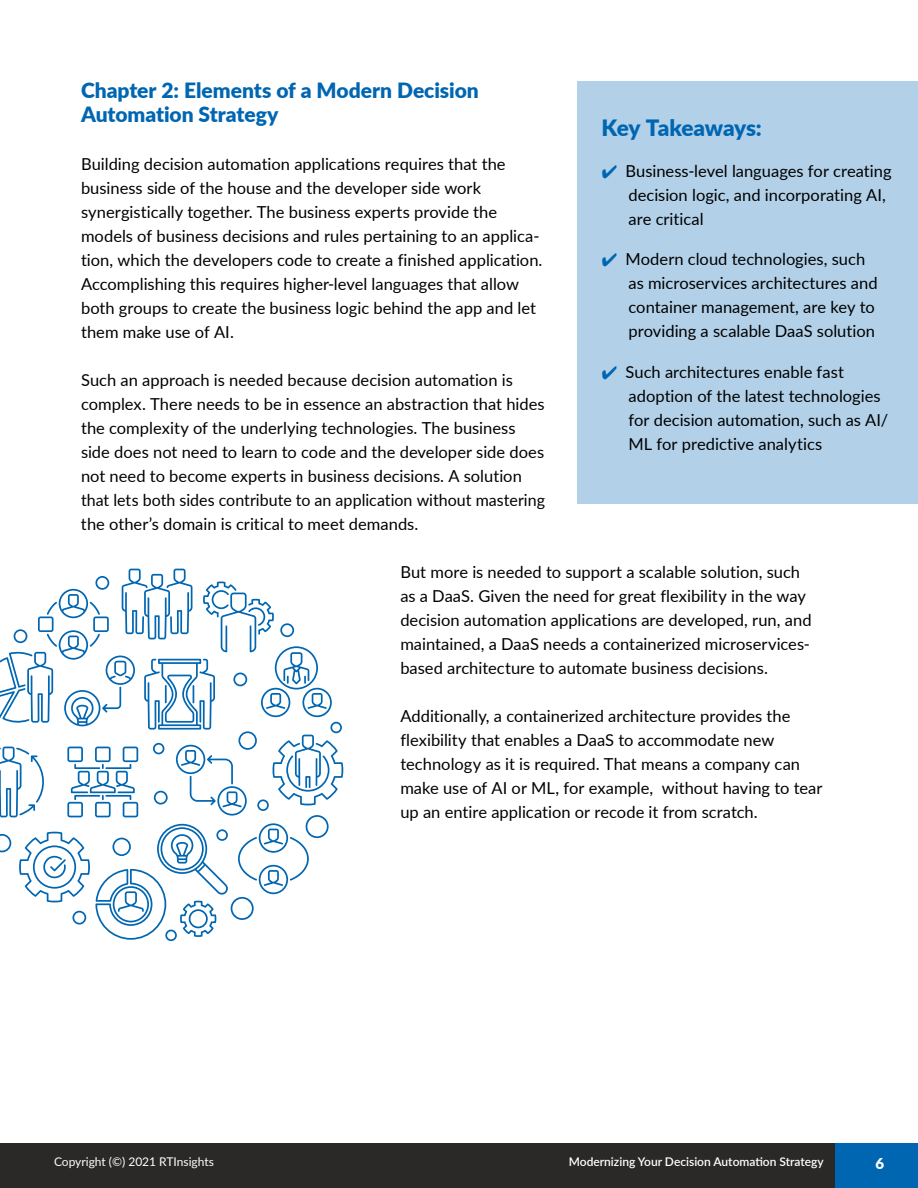
<style>
.page{position:relative;width:918px;height:1188px;background:#fff}
.page>*{position:absolute;margin:0;border:0;box-sizing:border-box;transform-origin:0 0}
.t1{font:900 22.5px "Lato";letter-spacing:-.015em;color:#0066b2}
.t2{font:900 21px/24px "Lato";color:#0066b2}
.t3{font:16.5px/24px "Lato";color:#000}
.t4{font:900 15px "Lato";color:#fff}
.t5{font:600 12px "Lato";color:#fff}
.t6{font:12px "Lato";color:#fff}
.s1{color:#0066b2}
</style>
<div class="page">
<div style="left:0;top:1144px;width:918px;height:44px;background:#2b2828"></div>
<div style="left:835px;top:1144px;width:83px;height:44px;background:#0066b2"></div>
<svg style="left:0;top:569px;width:344px;height:372px"></svg>
<div style="left:578px;top:81px;width:340px;height:422px;background:#b2d1e8"></div>
<p class="t2" style="left:81px;top:80px;width:399px">Chapter 2: Elements of a Modern Decision<br>Automation Strategy</p>
<p class="t3" style="left:81px;top:153px;width:463px">Building decision automation applications requires that the business side of the house and the developer side work synergistically together. The business experts provide the models of business decisions and rules pertaining to an applica&shy;tion, which the developers code to create a finished application.<br>Accomplishing this requires higher-level languages that allow both groups to create the business logic behind the app and let them make use of AI.</p>
<p class="t3" style="left:81px;top:369px;width:465px">Such an approach is needed because decision automation is complex. There needs to be in essence an abstraction that hides the complexity of the underlying technologies. The business side does not need to learn to code and the developer side does not need to become experts in business decisions. A solution that lets both sides contribute to an application without mastering the other’s domain is critical to meet demands.</p>
<p class="t3" style="left:400px;top:561px;width:413px">But more is needed to support a scalable solution, such as a DaaS. Given the need for great flexibility in the way decision automation applications are developed, run, and maintained, a DaaS needs a containerized microservices&shy;based architecture to automate business decisions.</p>
<p class="t3" style="left:400px;top:705px;width:424px">Additionally, a containerized architecture provides the flexibility that enables a DaaS to accommodate new technology as it is required. That means a company can make use of AI or ML, for example, without having to tear up an entire application or recode it from scratch.</p>
<h1 class="t1" style="left:602px;top:120px;width:162px">Key Takeaways:</h1>
<p class="t3" style="left:629px;top:160px;width:265px;text-indent:-27px"><span class="s1">✔</span> Business-level languages for creating decision logic, and incorporating AI, are critical</p>
<p class="t3" style="left:629px;top:249px;width:251px;text-indent:-27px"><span class="s1">✔</span> Modern cloud technologies, such as microservices architectures and container management, are key to providing a scalable DaaS solution</p>
<p class="t3" style="left:629px;top:361px;width:261px;text-indent:-27px"><span class="s1">✔</span> Such architectures enable fast adoption of the latest technologies for decision automation, such as AI/ ML for predictive analytics</p>
<p class="t6" style="left:54px;top:1157px;width:162px">Copyright (©) 2021 RTInsights</p>
<p class="t5" style="left:569px;top:1153px;width:257px">Modernizing Your Decision Automation Strategy</p>
<p class="t4" style="left:875px;top:1157px;width:10px">6</p>
</div>
